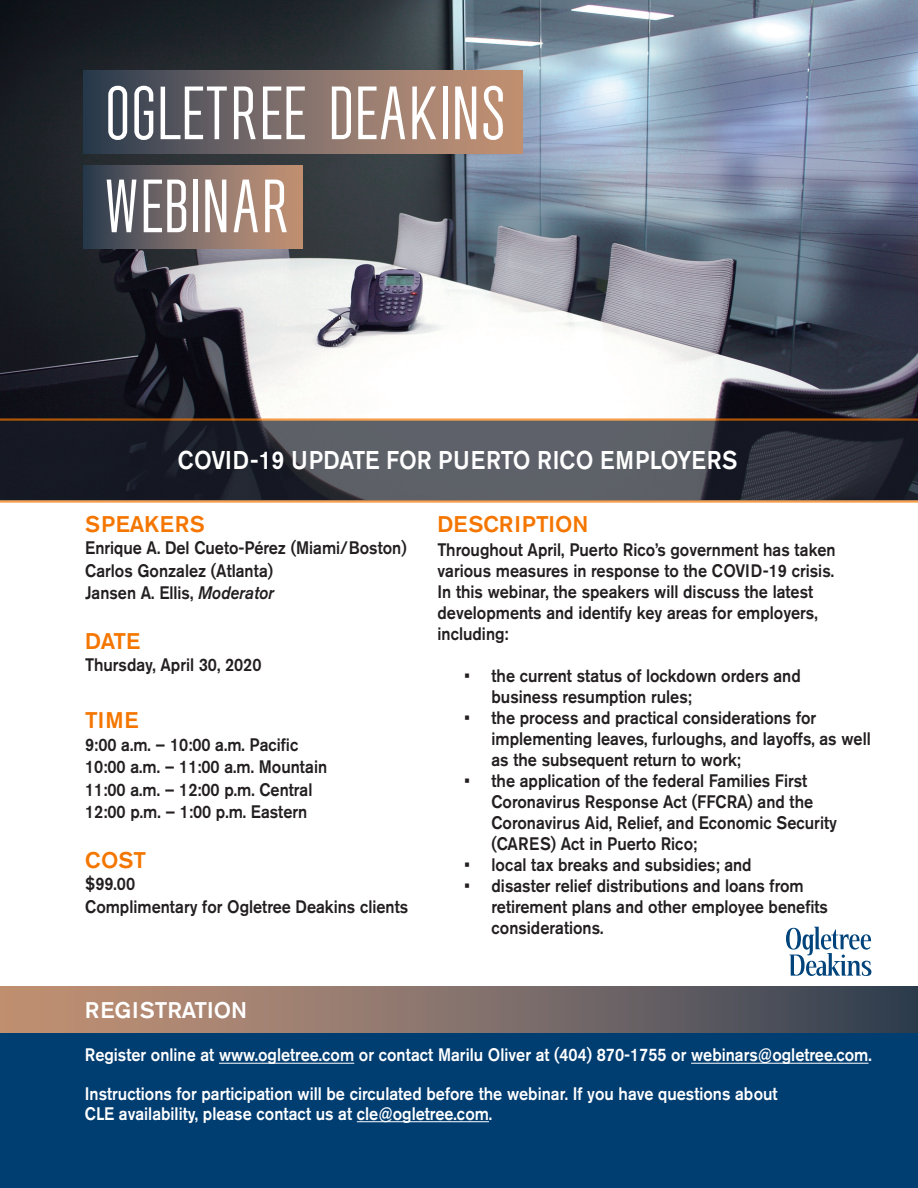
<style>
.page{position:relative;width:918px;height:1188px;background:#fff}
.page>*{position:absolute;margin:0;border:0;box-sizing:border-box;transform-origin:0 0}
.t1{font:63.15px "Wearetrippin Short";color:#fff}
.t2{font:500 25.5px "Akzidenz Grotesk BE";letter-spacing:.01em;color:#fff;scale:.9 1}
.t3{font:500 22.5px "Akzidenz Grotesk BE";color:#f47600}
.t4{font:500 22.5px "Akzidenz Grotesk BE";color:#fff}
.t5{font:500 22.5px "Akzidenz Grotesk BE";letter-spacing:.02em;color:#f47600}
.t6{font:500 18px/21px "Akzidenz Grotesk BE";color:#231f20;scale:.9 1}
.t7{font:500 18px/19.5px "Akzidenz Grotesk BE";color:#fff;scale:.9 1}
.s1{font-style:italic}
</style>
<div class="page">
<img style="left:0;top:0;width:918px;height:418px">
<svg style="left:786px;top:927px;width:85px;height:49px"></svg>
<svg style="left:0;top:418px;width:918px;height:85px;background:#434145"></svg>
<div style="left:84px;top:70px;width:439px;height:83px;background:linear-gradient(to right,#324154,#cd9a7b)"></div>
<div style="left:84px;top:166px;width:218px;height:82px;background:linear-gradient(to right,#324254,#cc997b)"></div>
<div style="left:0;top:1030px;width:918px;height:158px;background:#003d71"></div>
<div style="left:0;top:986px;width:918px;height:46px;background:linear-gradient(to right,#cc997a,#364456)"></div>
<hr style="left:219px;top:1063px;width:135px;height:1px;background:#fff">
<hr style="left:691px;top:1063px;width:177px;height:1px;background:#fff">
<hr style="left:357px;top:1121px;width:132px;height:1px;background:#fff">
<p class="t1" style="left:105px;top:72px;width:403px">OGLETREE DEAKINS</p>
<p class="t1" style="left:103px;top:165px;width:189px">WEBINAR</p>
<p class="t2" style="left:178px;top:445px;width:623px">COVID-19 UPDATE FOR PUERTO RICO EMPLOYERS</p>
<p class="t5" style="left:85px;top:510px;width:121px">SPEAKERS</p>
<p class="t6" style="left:85px;top:537px;width:359px">Enrique A. Del Cueto-Pérez (Miami/Boston)</p>
<p class="t6" style="left:85px;top:560px;width:210px">Carlos Gonzalez (Atlanta)</p>
<p class="t6" style="left:85px;top:582px;width:211px">Jansen A. Ellis, <span class="s1">Moderator</span></p>
<p class="t3" style="left:85px;top:627px;width:56px">DATE</p>
<p class="t6" style="left:85px;top:654px;width:197px">Thursday, April 30, 2020</p>
<p class="t3" style="left:85px;top:707px;width:55px">TIME</p>
<p class="t6" style="left:85px;top:734px;width:238px">9:00 a.m. – 10:00 a.m. Pacific</p>
<p class="t6" style="left:85px;top:756px;width:270px">10:00 a.m. – 11:00 a.m. Mountain</p>
<p class="t6" style="left:85px;top:779px;width:254px">11:00 a.m. – 12:00 p.m. Central</p>
<p class="t6" style="left:85px;top:801px;width:248px">12:00 p.m. – 1:00 p.m. Eastern</p>
<p class="t3" style="left:85px;top:846px;width:62px">COST</p>
<p class="t6" style="left:85px;top:873px;width:57px">$99.00</p>
<p class="t6" style="left:85px;top:896px;width:360px">Complimentary for Ogletree Deakins clients</p>
<p class="t3" style="left:438px;top:510px;width:152px">DESCRIPTION</p>
<p class="t6" style="left:438px;top:539px;width:444px">Throughout April, Puerto Rico’s government has taken various measures in response to the COVID-19 crisis.<br>In this webinar, the speakers will discuss the latest developments and identify key areas for employers, including:</p>
<p class="t6" style="left:465px;top:665px;width:375px">• the current status of lockdown orders and</p>
<p class="t6" style="left:492px;top:686px;width:224px">business resumption rules;</p>
<p class="t6" style="left:465px;top:707px;width:392px">• the process and practical considerations for</p>
<p class="t6" style="left:492px;top:728px;width:423px">implementing leaves, furloughs, and layoffs, as well</p>
<p class="t6" style="left:492px;top:749px;width:279px">as the subsequent return to work;</p>
<p class="t6" style="left:465px;top:770px;width:382px">• the application of the federal Families First</p>
<p class="t6" style="left:492px;top:791px;width:359px">Coronavirus Response Act (FFCRA) and the</p>
<p class="t6" style="left:492px;top:812px;width:385px">Coronavirus Aid, Relief, and Economic Security</p>
<p class="t6" style="left:492px;top:833px;width:230px">(CARES) Act in Puerto Rico;</p>
<p class="t6" style="left:465px;top:854px;width:321px">• local tax breaks and subsidies; and</p>
<p class="t6" style="left:465px;top:875px;width:378px">• disaster relief distributions and loans from</p>
<p class="t6" style="left:492px;top:896px;width:375px">retirement plans and other employee benefits</p>
<p class="t6" style="left:492px;top:917px;width:126px">considerations.</p>
<p class="t4" style="left:85px;top:996px;width:164px">REGISTRATION</p>
<p class="t7" style="left:85px;top:1045px;width:876px">Register online at www.ogletree.com or contact Marilu Oliver at (404) 870-1755 or webinars@ogletree.com.</p>
<p class="t7" style="left:85px;top:1084px;width:771px">Instructions for participation will be circulated before the webinar. If you have questions about<br>CLE availability, please contact us at cle@ogletree.com.</p>
</div>
